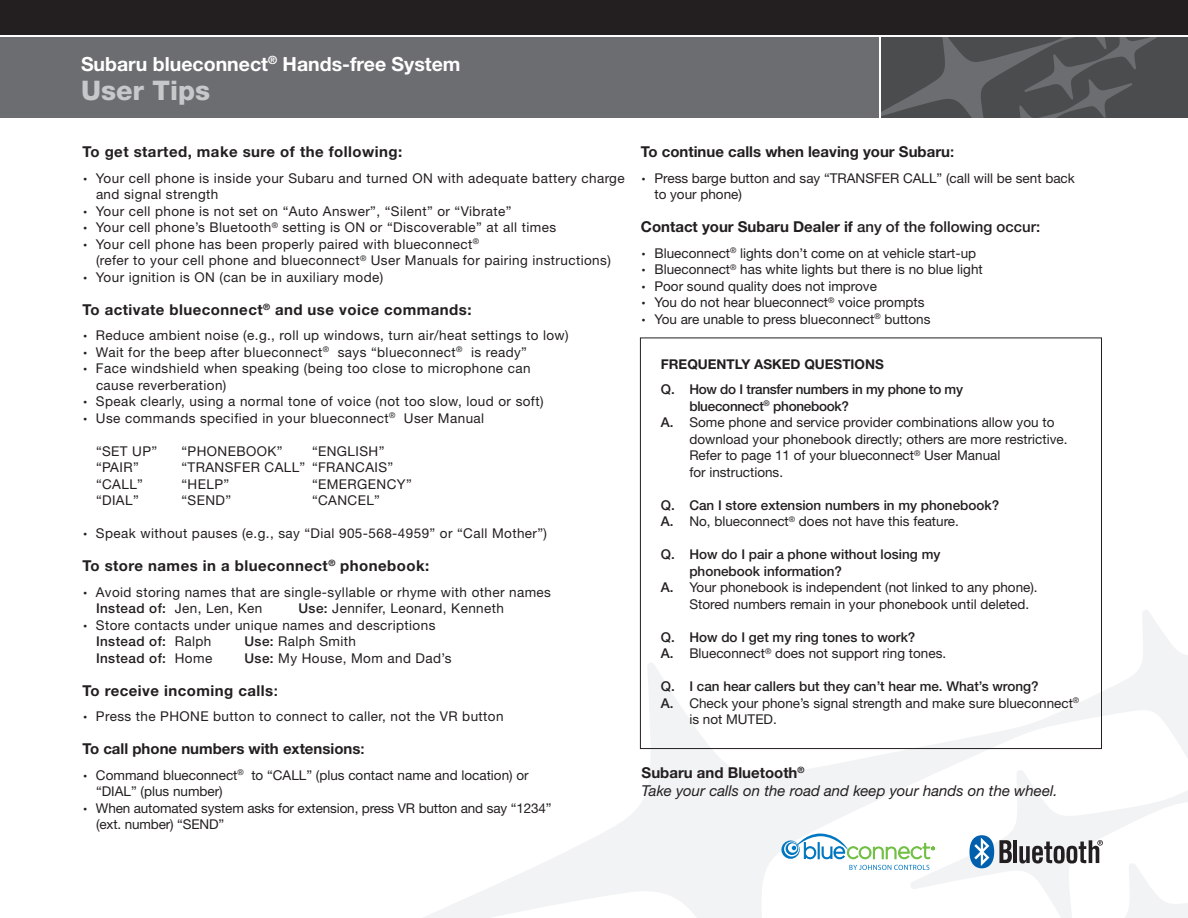
<style>
.page{position:relative;width:1188px;height:918px;background:#fff}
.page>*{position:absolute;margin:0;border:0;box-sizing:border-box;transform-origin:0 0}
.t1{font:800 27px "Helvetica Neue";color:#c7c8ca}
.t2{font:700 19.5px "Helvetica Neue";color:#fff}
.t3{font:700 15px "Helvetica Neue";letter-spacing:.03em;color:#231f20}
.t4{font:700 15px "Helvetica Neue";color:#231f20}
.t5{font:italic 15px "Helvetica Neue";color:#231f20}
.t6{font:13.5px/16.5px "Helvetica Neue";letter-spacing:.03em;color:#231f20}
.t7{font:13.5px/16.5px "Helvetica Neue";color:#231f20}
.t8{font:500 13.5px/16.5px "Helvetica Neue";color:#231f20}
.t9{font:13.5px/16.5px "Helvetica Neue";letter-spacing:-.01em;color:#231f20}
.t10{font:500 13.5px/16.5px "Helvetica Neue";letter-spacing:-.02em;color:#231f20}
.t11{font:500 13.5px "Helvetica Neue";letter-spacing:.03em;color:#231f20}
.t12{font:700 13.5px "Helvetica Neue";color:#231f20}
.s1{font-family:"The Sans";font-weight:300}
.s2{font-weight:500}
.s3{font-weight:400}
</style>
<div class="page">
<svg style="left:423px;top:610px;width:765px;height:308px"></svg>
<div style="left:0;top:0;width:1188px;height:35px;background:#231f20"></div>
<div style="left:0;top:37px;width:878px;height:81px;background:#6c6d70"></div>
<div style="left:881px;top:37px;width:307px;height:81px;background:#4b4c4d"></div>
<svg style="left:881px;top:37px;width:276px;height:81px"></svg>
<svg style="left:781px;top:834px;width:407px;height:84px"></svg>
<p class="t2" style="left:81px;top:52px;width:381px">Subaru blueconnect<sup>®</sup> Hands-free System</p>
<p class="t1" style="left:81px;top:74px;width:131px">User Tips</p>
<p class="t3" style="left:82px;top:143px;width:321px">To get started, make sure of the following:</p>
<p class="t6" style="left:96px;top:170px;width:530px;text-indent:-14px"><span class="s1">•</span> Your cell phone is inside your Subaru and turned ON with adequate battery charge and signal strength</p>
<p class="t6" style="left:82px;top:203px;width:431px"><span class="s1">•</span> Your cell phone is not set on “Auto Answer”, “Silent” or “Vibrate”</p>
<p class="t6" style="left:82px;top:219px;width:475px"><span class="s1">•</span> Your cell phone’s Bluetooth<sup>®</sup> setting is ON or “Discoverable” at all times</p>
<p class="t6" style="left:82px;top:236px;width:398px"><span class="s1">•</span> Your cell phone has been properly paired with blueconnect<sup>®</sup></p>
<p class="t6" style="left:96px;top:252px;width:516px">(refer to your cell phone and blueconnect<sup>®</sup> User Manuals for pairing instructions)</p>
<p class="t6" style="left:82px;top:269px;width:302px"><span class="s1">•</span> Your ignition is ON (can be in auxiliary mode)</p>
<p class="t3" style="left:82px;top:300px;width:391px">To activate blueconnect<sup>®</sup> and use voice commands:</p>
<p class="t6" style="left:82px;top:327px;width:488px"><span class="s1">•</span> Reduce ambient noise (e.g., roll up windows, turn air/heat settings to low)</p>
<p class="t6" style="left:82px;top:344px;width:446px"><span class="s1">•</span> Wait for the beep after blueconnect<sup>®</sup> says “blueconnect<sup>®</sup> is ready”</p>
<p class="t6" style="left:96px;top:360px;width:436px;text-indent:-14px"><span class="s1">•</span> Face windshield when speaking (being too close to microphone can cause reverberation)</p>
<p class="t6" style="left:82px;top:393px;width:463px"><span class="s1">•</span> Speak clearly, using a normal tone of voice (not too slow, loud or soft)</p>
<p class="t6" style="left:82px;top:410px;width:403px"><span class="s1">•</span> Use commands specified in your blueconnect<sup>®</sup> User Manual</p>
<p class="t6" style="left:96px;top:443px;width:63px">“SET UP”</p>
<p class="t6" style="left:181px;top:443px;width:103px">“PHONEBOOK”</p>
<p class="t6" style="left:312px;top:443px;width:74px">“ENGLISH”</p>
<p class="t6" style="left:96px;top:459px;width:44px">“PAIR”</p>
<p class="t6" style="left:181px;top:459px;width:213px">“TRANSFER CALL” “FRANCAIS”</p>
<p class="t6" style="left:96px;top:476px;width:49px">“CALL”</p>
<p class="t6" style="left:181px;top:476px;width:49px">“HELP”</p>
<p class="t6" style="left:312px;top:476px;width:101px">“EMERGENCY”</p>
<p class="t6" style="left:96px;top:492px;width:44px">“DIAL”</p>
<p class="t6" style="left:181px;top:492px;width:51px">“SEND”</p>
<p class="t6" style="left:312px;top:492px;width:70px">“CANCEL”</p>
<p class="t6" style="left:82px;top:525px;width:466px"><span class="s1">•</span> Speak without pauses (e.g., say “Dial 905-568-4959” or “Call Mother”)</p>
<p class="t3" style="left:82px;top:557px;width:348px">To store names in a blueconnect<sup>®</sup> phonebook:</p>
<p class="t6" style="left:82px;top:584px;width:470px"><span class="s1">•</span> Avoid storing names that are single-syllable or rhyme with other names</p>
<p class="t6" style="left:96px;top:600px;width:168px"><span class="s2">Instead of:</span> Jen, Len, Ken</p>
<p class="t6" style="left:298px;top:600px;width:207px"><span class="s2">Use:</span> Jennifer, Leonard, Kenneth</p>
<p class="t6" style="left:82px;top:617px;width:354px"><span class="s1">•</span> Store contacts under unique names and descriptions</p>
<p class="t11" style="left:96px;top:633px;width:117px">Instead of: <span class="s3">Ralph</span></p>
<p class="t6" style="left:244px;top:633px;width:113px"><span class="s2">Use:</span> Ralph Smith</p>
<p class="t11" style="left:96px;top:650px;width:118px">Instead of: <span class="s3">Home</span></p>
<p class="t6" style="left:244px;top:650px;width:209px"><span class="s2">Use:</span> My House, Mom and Dad’s</p>
<p class="t3" style="left:82px;top:681px;width:197px">To receive incoming calls<span class="s2">:</span></p>
<p class="t6" style="left:82px;top:708px;width:423px"><span class="s1">•</span> Press the PHONE button to connect to caller, not the VR button</p>
<p class="t4" style="left:82px;top:740px;width:284px">To call phone numbers with extensions<span class="s2">:</span></p>
<p class="t7" style="left:96px;top:767px;width:434px;text-indent:-14px"><span class="s1">•</span> Command blueconnect<sup>®</sup> to “CALL” (plus contact name and location) or “DIAL” (plus number)</p>
<p class="t9" style="left:96px;top:800px;width:457px;text-indent:-14px"><span class="s1">•</span> When automated system asks for extension, press VR button and say “1234” (ext. number) “SEND”</p>
<p class="t4" style="left:641px;top:143px;width:315px">To continue calls when leaving your Subaru<span class="s2">:</span></p>
<p class="t7" style="left:654px;top:170px;width:422px;text-indent:-14px"><span class="s1">•</span> Press barge button and say “TRANSFER CALL” (call will be sent back to your phone)</p>
<p class="t4" style="left:641px;top:218px;width:401px">Contact your Subaru Dealer if <span class="s2">any of the following occur:</span></p>
<p class="t7" style="left:641px;top:245px;width:337px"><span class="s1">•</span> Blueconnect<sup>®</sup> lights don’t come on at vehicle start-up</p>
<p class="t7" style="left:641px;top:261px;width:343px"><span class="s1">•</span> Blueconnect<sup>®</sup> has white lights but there is no blue light</p>
<p class="t7" style="left:641px;top:278px;width:238px"><span class="s1">•</span> Poor sound quality does not improve</p>
<p class="t7" style="left:641px;top:294px;width:285px"><span class="s1">•</span> You do not hear blueconnect<sup>®</sup> voice prompts</p>
<p class="t7" style="left:641px;top:311px;width:291px"><span class="s1">•</span> You are unable to press blueconnect<sup>®</sup> buttons</p>
<p class="t12" style="left:661px;top:356px;width:225px">FREQUENTLY ASKED QUESTIONS</p>
<p class="t10" style="left:689px;top:381px;width:275px;text-indent:-28px">Q. How do I transfer numbers in my phone to my blueconnect<sup>®</sup> phonebook?</p>
<p class="t7" style="left:689px;top:414px;width:380px;text-indent:-28px"><span class="s2">A.</span> Some phone and service provider combinations allow you to download your phonebook directly; others are more restrictive.<br>Refer to page 11 of your blueconnect<sup>®</sup> User Manual<br>for instructions.</p>
<p class="t8" style="left:661px;top:497px;width:340px">Q. Can I store extension numbers in my phonebook?</p>
<p class="t7" style="left:661px;top:513px;width:300px"><span class="s2">A.</span> No, blueconnect<sup>®</sup> does not have this feature.</p>
<p class="t8" style="left:689px;top:546px;width:253px;text-indent:-28px">Q. How do I pair a phone without losing my phonebook information?</p>
<p class="t7" style="left:689px;top:579px;width:350px;text-indent:-28px"><span class="s2">A.</span> Your phonebook is independent (not linked to any phone).<br>Stored numbers remain in your phonebook until deleted.</p>
<p class="t8" style="left:661px;top:629px;width:256px">Q. How do I get my ring tones to work?</p>
<p class="t7" style="left:661px;top:645px;width:287px"><span class="s2">A.</span> Blueconnect<sup>®</sup> does not support ring tones.</p>
<p class="t8" style="left:661px;top:678px;width:379px">Q. I can hear callers but they can’t hear me. What’s wrong?</p>
<p class="t7" style="left:689px;top:695px;width:391px;text-indent:-28px"><span class="s2">A.</span> Check your phone’s signal strength and make sure blueconnect<sup>® </sup>is not MUTED.</p>
<p class="t4" style="left:642px;top:763px;width:164px">Subaru and Bluetooth<sup>®</sup></p>
<p class="t5" style="left:642px;top:782px;width:417px">Take your calls on the road and keep your hands on the wheel.</p>
</div>
